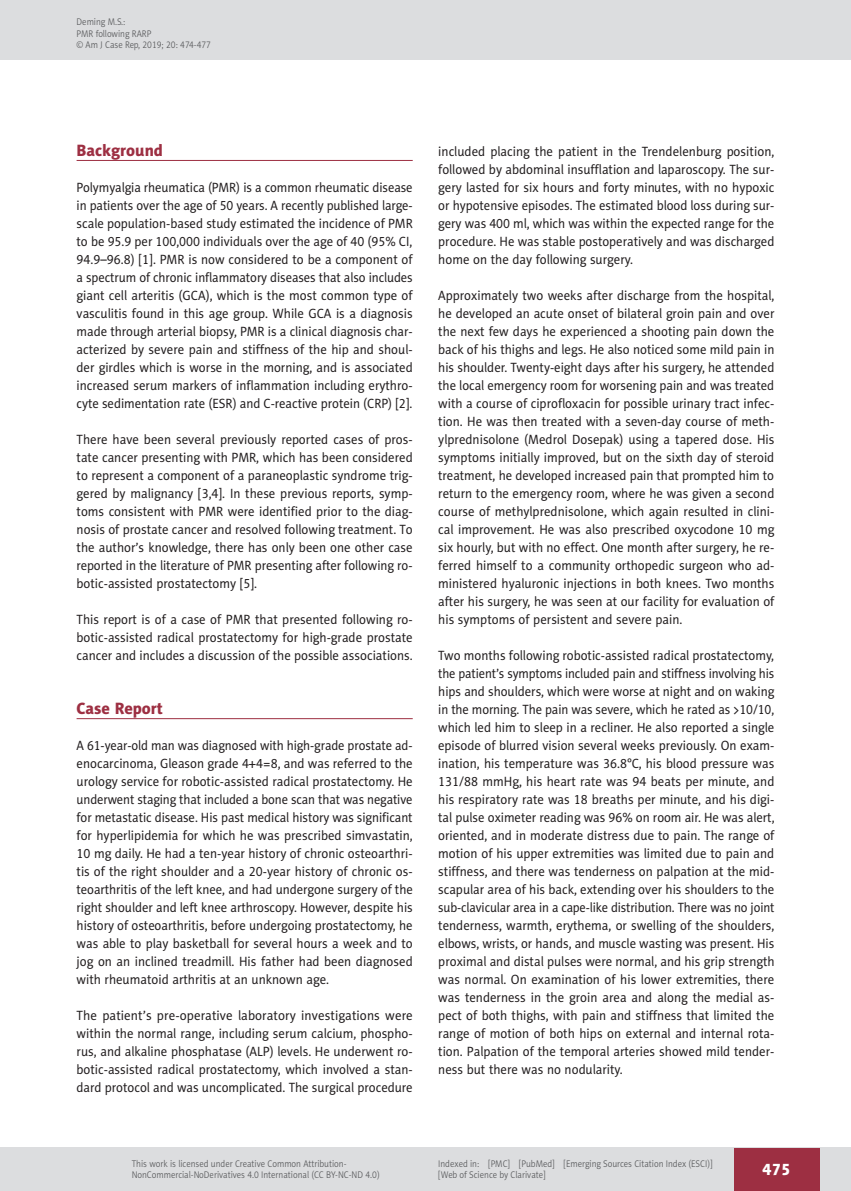
<style>
.page{position:relative;width:851px;height:1191px;background:#fff}
.page>*{position:absolute;margin:0;border:0;box-sizing:border-box;transform-origin:0 0}
.AJCR_Headline_1{font:16.5px "Naomi Sans EFN Heavy";color:#9d2f42}
.t1{font:16.5px "Naomi Sans EFN Heavy";color:#fff}
.AJCR_Body{font:13.5px/18px "Naomi Sans EFN";color:#231f20;text-align:justify;scale:.95 1}
.AJCR_Body-2{font:13.5px/18px "Naomi Sans EFN";color:#231f20;text-align:justify;scale:.93 1}
.AJCR_Body-3{font:13.5px/18px "Naomi Sans EFN";color:#231f20;text-align:justify;scale:.94 1}
.AJCR_Body-4{font:13.5px/18px "Naomi Sans EFN";color:#231f20;text-align:justify;scale:.96 1}
.AJCR_pagina_sygnatur{font:9.75px/11.2px "Naomi Sans EFN Light";color:#57585a;scale:.9 1}
.AJCR_pagina_zywa{font:9.75px/11.2px "Naomi Sans EFN Light";color:#57585a;scale:.9 1}
</style>
<div class="page">
<hr style="left:77px;top:160px;width:335px;height:1px;background:#9d2f42">
<hr style="left:77px;top:718px;width:335px;height:1px;background:#9d2f42">
<div style="left:0;top:1148px;width:850px;height:43px;background:#dcdddf"></div>
<div style="left:733px;top:1147px;width:86px;height:43px;background:#9d2f42"></div>
<div style="left:0;top:0;width:850px;height:60px;background:#dcdddf"></div>
<p class="AJCR_pagina_zywa" style="left:77px;top:16px;width:84px">Deming M.S.:<br>PMR following RARP</p>
<p class="AJCR_pagina_sygnatur" style="left:77px;top:39px;width:151px">© Am J Case Rep, 2019; 20: 474-477</p>
<p class="AJCR_Headline_1" style="left:77px;top:140px;width:88px">Background</p>
<p class="AJCR_Body-3" style="left:77px;top:178px;width:359px">Polymyalgia rheumatica (PMR) is a common rheumatic disease in patients over the age of 50 years. A recently published large&shy;scale population-based study estimated the incidence of PMR to be 95.9 per 100,000 individuals over the age of 40 (95% CI, 94.9–96.8) [1]. PMR is now considered to be a component of a spectrum of chronic inflammatory diseases that also includes giant cell arteritis (GCA), which is the most common type of vasculitis found in this age group. While GCA is a diagnosis made through arterial biopsy, PMR is a clinical diagnosis char&shy;acterized by severe pain and stiffness of the hip and shoul&shy;der girdles which is worse in the morning, and is associated increased serum markers of inflammation including erythro&shy;cyte sedimentation rate (ESR) and C-reactive protein (CRP) [2].</p>
<p class="AJCR_Body" style="left:77px;top:430px;width:355px">There have been several previously reported cases of pros&shy;tate cancer presenting with PMR, which has been considered to represent a component of a paraneoplastic syndrome trig&shy;gered by malignancy [3,4]. In these previous reports, symp&shy;toms consistent with PMR were identified prior to the diag&shy;nosis of prostate cancer and resolved following treatment. To the author’s knowledge, there has only been one other case reported in the literature of PMR presenting after following ro&shy;botic-assisted prostatectomy [5].</p>
<p class="AJCR_Body" style="left:77px;top:610px;width:355px">This report is of a case of PMR that presented following ro&shy;botic-assisted radical prostatectomy for high-grade prostate cancer and includes a discussion of the possible associations.</p>
<p class="AJCR_Headline_1" style="left:77px;top:698px;width:88px">Case Report</p>
<p class="AJCR_Body-2" style="left:77px;top:736px;width:363px">A 61-year-old man was diagnosed with high-grade prostate ad&shy;enocarcinoma, Gleason grade 4+4=8, and was referred to the urology service for robotic-assisted radical prostatectomy. He underwent staging that included a bone scan that was negative for metastatic disease. His past medical history was significant for hyperlipidemia for which he was prescribed simvastatin, 10 mg daily. He had a ten-year history of chronic osteoarthri&shy;tis of the right shoulder and a 20-year history of chronic os&shy;teoarthritis of the left knee, and had undergone surgery of the right shoulder and left knee arthroscopy. However, despite his history of osteoarthritis, before undergoing prostatectomy, he was able to play basketball for several hours a week and to jog on an inclined treadmill. His father had been diagnosed with rheumatoid arthritis at an unknown age.</p>
<p class="AJCR_Body-4" style="left:77px;top:1006px;width:351px">The patient’s pre-operative laboratory investigations were within the normal range, including serum calcium, phospho&shy;rus, and alkaline phosphatase (ALP) levels. He underwent ro&shy;botic-assisted radical prostatectomy, which involved a stan&shy;dard protocol and was uncomplicated. The surgical procedure</p>
<p class="AJCR_Body" style="left:438px;top:142px;width:355px">included placing the patient in the Trendelenburg position, followed by abdominal insufflation and laparoscopy. The sur&shy;gery lasted for six hours and forty minutes, with no hypoxic or hypotensive episodes. The estimated blood loss during sur&shy;gery was 400 ml, which was within the expected range for the procedure. He was stable postoperatively and was discharged home on the day following surgery.</p>
<p class="AJCR_Body" style="left:438px;top:286px;width:355px">Approximately two weeks after discharge from the hospital, he developed an acute onset of bilateral groin pain and over the next few days he experienced a shooting pain down the back of his thighs and legs. He also noticed some mild pain in his shoulder. Twenty-eight days after his surgery, he attended the local emergency room for worsening pain and was treated with a course of ciprofloxacin for possible urinary tract infec&shy;tion. He was then treated with a seven-day course of meth&shy;ylprednisolone (Medrol Dosepak) using a tapered dose. His symptoms initially improved, but on the sixth day of steroid treatment, he developed increased pain that prompted him to return to the emergency room, where he was given a second course of methylprednisolone, which again resulted in clini&shy;cal improvement. He was also prescribed oxycodone 10 mg six hourly, but with no effect. One month after surgery, he re&shy;ferred himself to a community orthopedic surgeon who ad&shy;ministered hyaluronic injections in both knees. Two months after his surgery, he was seen at our facility for evaluation of his symptoms of persistent and severe pain.</p>
<p class="AJCR_Body" style="left:438px;top:646px;width:355px">Two months following robotic-assisted radical prostatectomy, the patient’s symptoms included pain and stiffness involving his hips and shoulders, which were worse at night and on waking in the morning. The pain was severe, which he rated as &gt;10/10, which led him to sleep in a recliner. He also reported a single episode of blurred vision several weeks previously. On exam&shy;ination, his temperature was 36.8°C, his blood pressure was 131/88 mmHg, his heart rate was 94 beats per minute, and his respiratory rate was 18 breaths per minute, and his digi&shy;tal pulse oximeter reading was 96% on room air. He was alert, oriented, and in moderate distress due to pain. The range of motion of his upper extremities was limited due to pain and stiffness, and there was tenderness on palpation at the mid&shy;scapular area of his back, extending over his shoulders to the sub-clavicular area in a cape-like distribution. There was no joint tenderness, warmth, erythema, or swelling of the shoulders, elbows, wrists, or hands, and muscle wasting was present. His proximal and distal pulses were normal, and his grip strength was normal. On examination of his lower extremities, there was tenderness in the groin area and along the medial as&shy;pect of both thighs, with pain and stiffness that limited the range of motion of both hips on external and internal rota&shy;tion. Palpation of the temporal arteries showed mild tender&shy;ness but there was no nodularity.</p>
<p class="AJCR_pagina_sygnatur" style="left:132px;top:1158px;width:277px">This work is licensed under Creative Common Attribution-<br>NonCommercial-NoDerivatives 4.0 International (CC BY-NC-ND 4.0)</p>
<p class="AJCR_pagina_sygnatur" style="left:438px;top:1158px;width:306px">Indexed in: [PMC] [PubMed] [Emerging Sources Citation Index (ESCI)] [Web of Science by Clarivate]</p>
<p class="t1" style="left:762px;top:1159px;width:30px">475</p>
</div>
